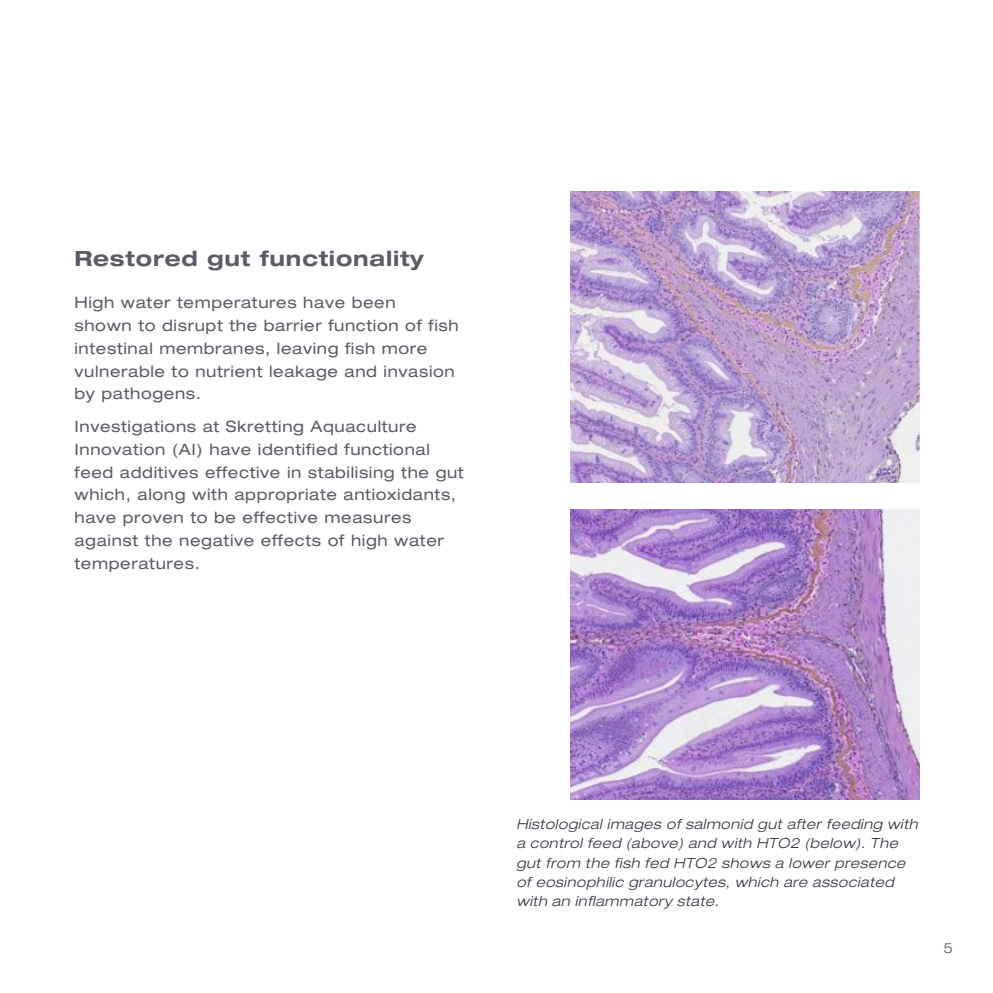
<style>
.page{position:relative;width:993px;height:993px;background:#fff}
.page>*{position:absolute;margin:0;border:0;box-sizing:border-box;transform-origin:0 0}
.t1{font:700 expanded 21px "Helvetica Neue LT Pro";letter-spacing:.04em;color:#30343e}
.t2{font:expanded 15.75px/22.8px "Helvetica Neue LT Std";letter-spacing:.04em;color:#30343e}
.t3{font:italic 300 expanded 14px/19.2px "Helvetica Neue LT Std";letter-spacing:.04em;color:#30343e}
.t4{font:300 expanded 14px "Helvetica Neue LT Std";color:#51545d}
</style>
<div class="page">
<img style="left:570px;top:192px;width:348px;height:290px">
<img style="left:570px;top:509px;width:349px;height:290px">
<h1 class="t1" style="left:74px;top:245px;width:351px">Restored gut functionality</h1>
<p class="t2" style="left:74px;top:291px;width:385px">High water temperatures have been<br>shown to disrupt the barrier function of fish intestinal membranes, leaving fish more vulnerable to nutrient leakage and invasion by pathogens.</p>
<p class="t2" style="left:74px;top:415px;width:390px">Investigations at Skretting Aquaculture Innovation (AI) have identified functional feed additives effective in stabilising the gut which, along with appropriate antioxidants, have proven to be effective measures against the negative effects of high water temperatures.</p>
<p class="t3" style="left:516px;top:814px;width:402px">Histological images of salmonid gut after feeding with a control feed (above) and with HTO2 (below). The gut from the fish fed HTO2 shows a lower presence of eosinophilic granulocytes, which are associated with an inflammatory state.</p>
<p class="t4" style="left:943px;top:939px;width:11px">5</p>
</div>
